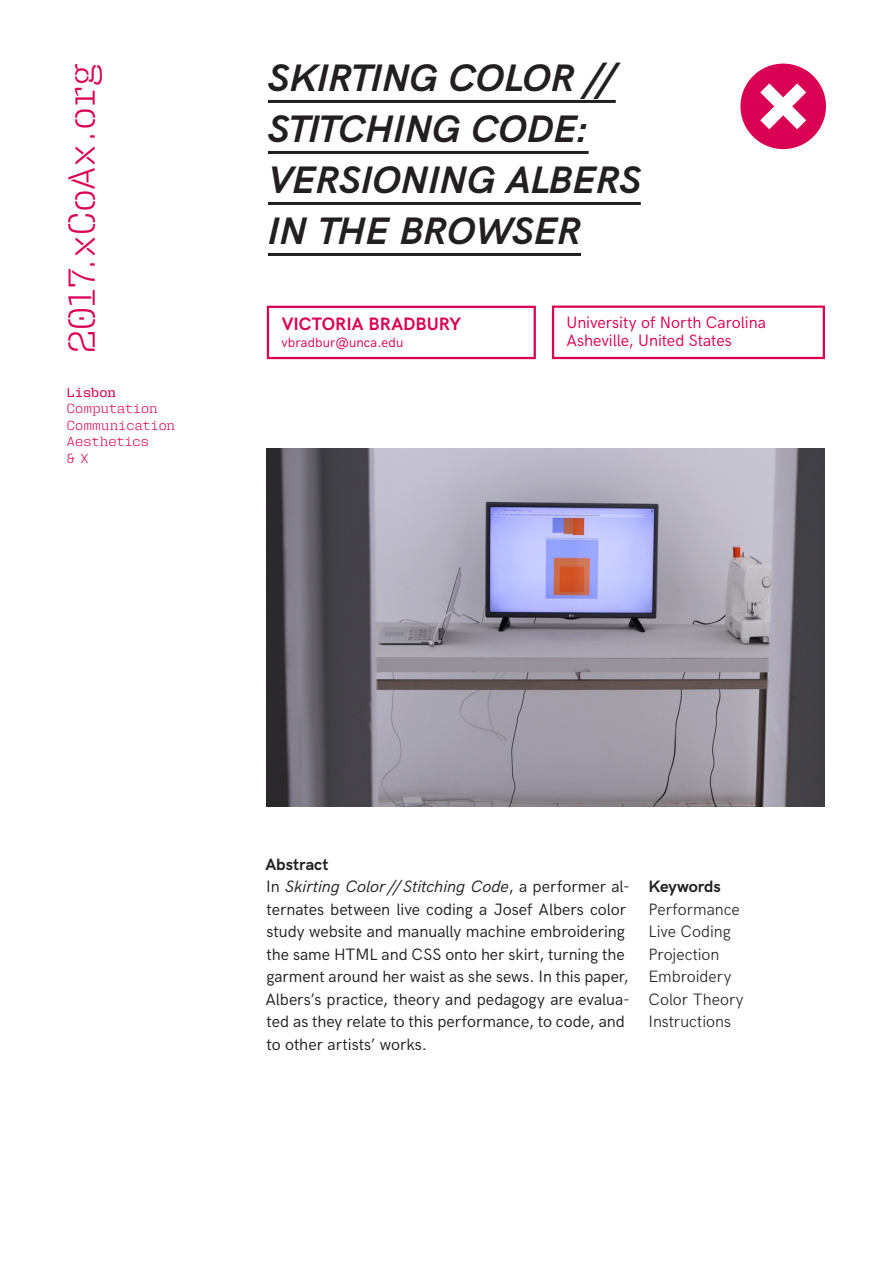
<style>
.page{position:relative;width:893px;height:1263px;background:#fff}
.page>*{position:absolute;margin:0;border:0;box-sizing:border-box;transform-origin:0 0}
.Títulos{font:italic 700 38.4px "HK Grotesk";color:#231f20}
._2017_xcoax_org{font:300 38.4px "User Stencil";letter-spacing:-.015em;color:#d90054}
.Autor{font:700 18px "HK Grotesk";color:#d90054}
.body_abstract{font:16.5px/22.5px "HK Grotesk";letter-spacing:-.005em;color:#231f20}
.Keywords_texto{font:300 16.5px "HK Grotesk";letter-spacing:-.005em;color:#231f20}
.Universidade{font:16.5px/18px "HK Grotesk";letter-spacing:-.005em;color:#d90054}
.body_abstract-2{font:700 16.5px "HK Grotesk";color:#231f20}
.Abstract___Keywords{font:700 16.5px "HK Grotesk";letter-spacing:-.01em;color:#231f20}
.Lisbon_PT{font:300 13.5px "User";letter-spacing:.015em;color:#d90054}
.Contacto{font:13.5px "HK Grotesk";letter-spacing:.01em;color:#d90054}
.Lisbon_PT-2{font:500 13.5px "User";letter-spacing:.005em;color:#d90054}
.s1{font-style:italic}
</style>
<div class="page">
<hr style="left:268px;top:100px;width:348px;height:3px;background:#231f20">
<hr style="left:268px;top:151px;width:321px;height:3px;background:#231f20">
<hr style="left:268px;top:202px;width:373px;height:3px;background:#231f20">
<hr style="left:268px;top:253px;width:313px;height:3px;background:#231f20">
<div style="left:740px;top:64px;width:86px;height:85px;background:#d90054;border-radius:50%"></div>
<svg style="left:760px;top:83px;width:46px;height:46px"></svg>
<div style="left:552px;top:306px;width:273px;height:53px;border:2px solid #d90054"></div>
<div style="left:267px;top:306px;width:269px;height:53px;border:2px solid #d90054"></div>
<img style="left:267px;top:449px;width:558px;height:357px">
<p class="_2017_xcoax_org" style="left:60px;top:353px;width:291px;rotate:-90deg">2017.xCoAx.org</p>
<p class="Títulos" style="left:268px;top:49px;width:349px">SKIRTING COLOR //</p>
<p class="Títulos" style="left:268px;top:100px;width:322px">STITCHING CODE:</p>
<p class="Títulos" style="left:268px;top:151px;width:374px">VERSIONING ALBERS</p>
<p class="Títulos" style="left:268px;top:202px;width:314px">IN THE BROWSER</p>
<p class="Universidade" style="left:567px;top:312px;width:201px">University of North Carolina<br>Asheville, United States</p>
<p class="Autor" style="left:282px;top:311px;width:181px">VICTORIA BRADBURY</p>
<p class="Contacto" style="left:282px;top:332px;width:123px">vbradbur@unca.edu</p>
<p class="Lisbon_PT-2" style="left:67px;top:384px;width:50px">Lisbon</p>
<p class="Lisbon_PT" style="left:67px;top:401px;width:92px">Computation</p>
<p class="Lisbon_PT" style="left:67px;top:417px;width:110px">Communication</p>
<p class="Lisbon_PT" style="left:67px;top:434px;width:84px">Aesthetics</p>
<p class="Lisbon_PT" style="left:67px;top:450px;width:23px">&amp; X</p>
<p class="body_abstract-2" style="left:266px;top:851px;width:65px">Abstract</p>
<p class="body_abstract" style="left:265px;top:874px;width:366px">In <span class="s1">Skirting Color //Stitching Code</span>, a performer al&shy;ternates between live coding a Josef Albers color study website and manually machine embroidering the same HTML and CSS onto her skirt, turning the garment around her waist as she sews. In this paper, Albers’s practice, theory and pedagogy are evalua&shy;ted as they relate to this performance, to code, and to other artists’ works.</p>
<p class="Abstract___Keywords" style="left:648px;top:874px;width:74px">Keywords</p>
<p class="Keywords_texto" style="left:648px;top:896px;width:93px">Performance</p>
<p class="Keywords_texto" style="left:648px;top:919px;width:84px">Live Coding</p>
<p class="Keywords_texto" style="left:648px;top:941px;width:72px">Projection</p>
<p class="Keywords_texto" style="left:648px;top:964px;width:84px">Embroidery</p>
<p class="Keywords_texto" style="left:648px;top:986px;width:97px">Color Theory</p>
<p class="Keywords_texto" style="left:648px;top:1009px;width:84px">Instructions</p>
</div>
